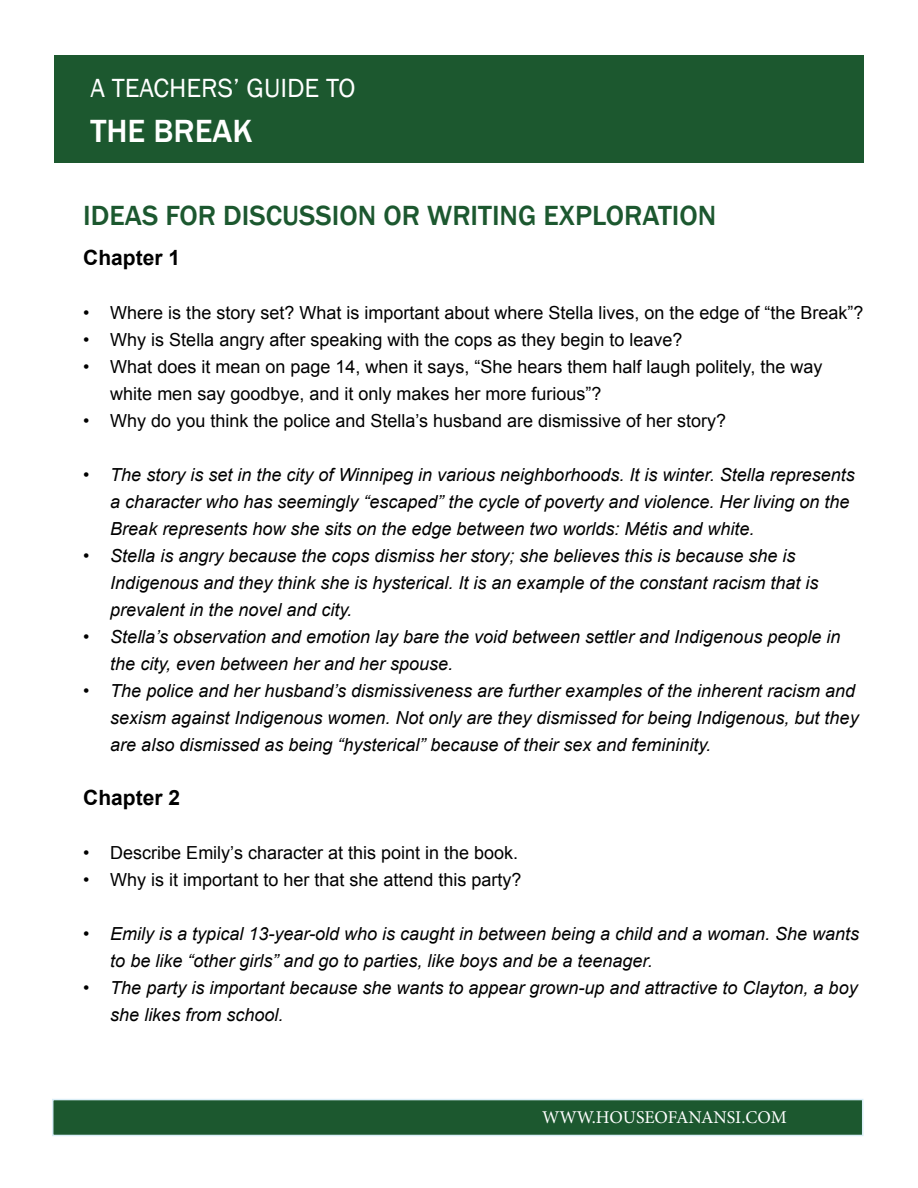
<style>
.page{position:relative;width:918px;height:1188px;background:#fff}
.page>*{position:absolute;margin:0;border:0;box-sizing:border-box;transform-origin:0 0}
.t1{font:500 33px "Franklin Gothic";color:#fff}
.t2{font:500 28.5px "Franklin Gothic";color:#1c582f}
.t3{font:27px "Franklin Gothic";color:#fff}
.t4{font:700 21px "Arial";color:#000}
.t5{font:italic 18px/27px "Arial";color:#000}
.t6{font:18px/27px "Arial";color:#000}
.t7{font:18px "Minion Pro";letter-spacing:-.005em;color:#fff}
</style>
<div class="page">
<div style="left:55px;top:56px;width:809px;height:107px;background:#1c582f"></div>
<div style="left:52px;top:1099px;width:811px;height:37px;background:#1c582f;border:2px solid #daeef7"></div>
<h3 class="t3" style="left:91px;top:72px;width:267px">A TEACHERS’ GUIDE TO</h3>
<h1 class="t1" style="left:91px;top:111px;width:164px">THE BREAK</h1>
<h2 class="t2" style="left:83px;top:198px;width:634px">IDEAS FOR DISCUSSION OR WRITING EXPLORATION</h2>
<p class="t4" style="left:83px;top:243px;width:98px">Chapter 1</p>
<p class="t6" style="left:83px;top:299px;width:782px">• Where is the story set? What is important about where Stella lives, on the edge of “the Break”?</p>
<p class="t6" style="left:83px;top:326px;width:601px">• Why is Stella angry after speaking with the cops as they begin to leave?</p>
<p class="t6" style="left:110px;top:353px;width:714px;text-indent:-27px">• What does it mean on page 14, when it says, “She hears them half laugh politely, the way white men say goodbye, and it only makes her more furious”?</p>
<p class="t6" style="left:83px;top:407px;width:644px">• Why do you think the police and Stella’s husband are dismissive of her story?</p>
<p class="t5" style="left:110px;top:461px;width:746px;text-indent:-27px">• The story is set in the city of Winnipeg in various neighborhoods. It is winter. Stella represents a character who has seemingly “escaped” the cycle of poverty and violence. Her living on the<br>Break represents how she sits on the edge between two worlds: Métis and white.</p>
<p class="t5" style="left:110px;top:542px;width:710px;text-indent:-27px">• Stella is angry because the cops dismiss her story; she believes this is because she is<br>Indigenous and they think she is hysterical. It is an example of the constant racism that is prevalent in the novel and city.</p>
<p class="t5" style="left:110px;top:623px;width:732px;text-indent:-27px">• Stella’s observation and emotion lay bare the void between settler and Indigenous people in the city, even between her and her spouse.</p>
<p class="t5" style="left:110px;top:677px;width:750px;text-indent:-27px">• The police and her husband’s dismissiveness are further examples of the inherent racism and sexism against Indigenous women. Not only are they dismissed for being Indigenous, but they are also dismissed as being “hysterical” because of their sex and femininity.</p>
<p class="t4" style="left:83px;top:783px;width:98px">Chapter 2</p>
<p class="t6" style="left:83px;top:839px;width:436px">• Describe Emily’s character at this point in the book.</p>
<p class="t6" style="left:83px;top:866px;width:440px">• Why is it important to her that she attend this party?</p>
<p class="t5" style="left:110px;top:920px;width:751px;text-indent:-27px">• Emily is a typical 13-year-old who is caught in between being a child and a woman. She wants to be like “other girls” and go to parties, like boys and be a teenager.</p>
<p class="t5" style="left:110px;top:974px;width:749px;text-indent:-27px">• The party is important because she wants to appear grown-up and attractive to Clayton, a boy she likes from school.</p>
<p class="t7" style="left:542px;top:1105px;width:246px">WWW.HOUSEOFANANSI.COM</p>
</div>
